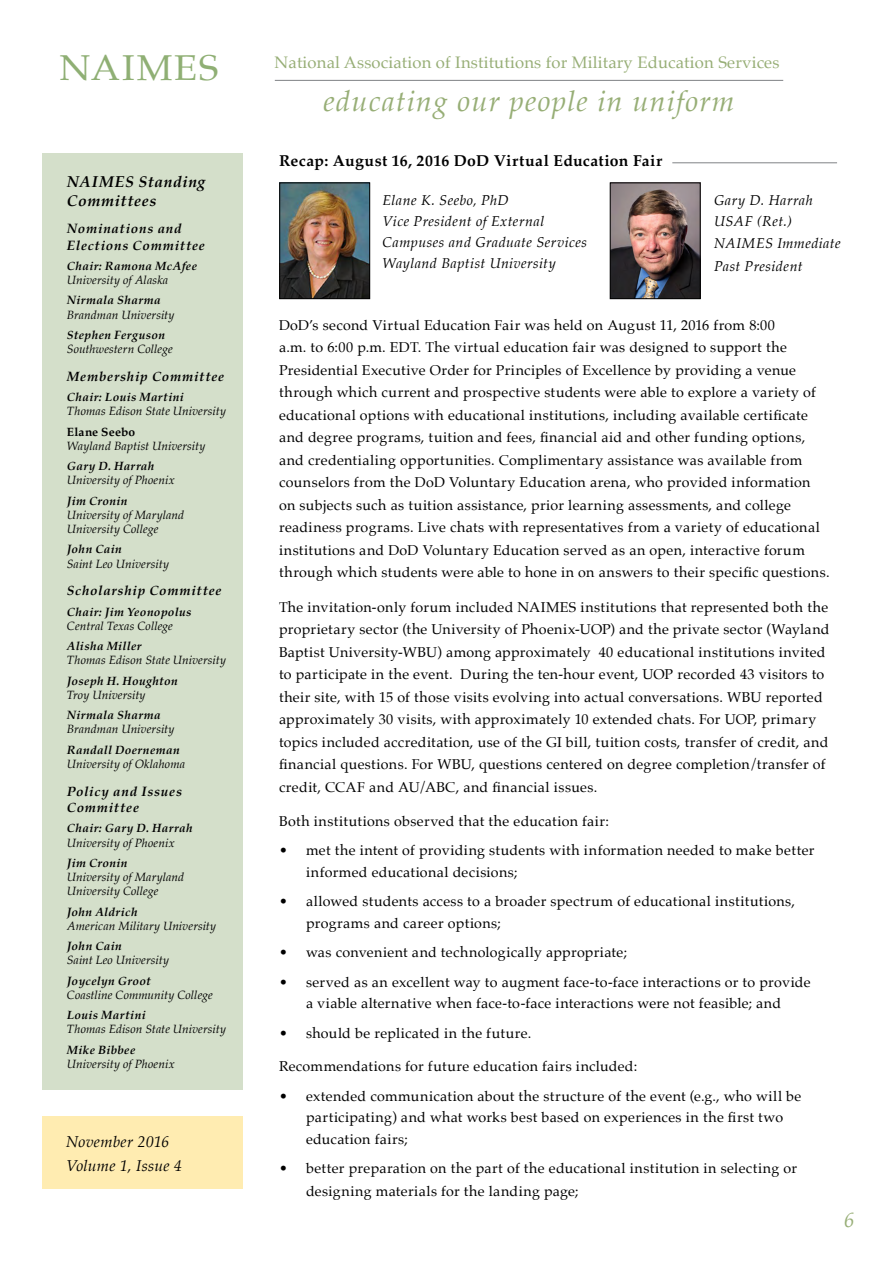
<style>
.page{position:relative;width:893px;height:1263px;background:#fff}
.page>*{position:absolute;margin:0;border:0;box-sizing:border-box;transform-origin:0 0}
.t1{font:36px "Palatino";letter-spacing:.045em;color:#8faf74;scale:1.05 1}
.t2{font:italic 29.1px "Palatino";letter-spacing:.04em;color:#97ae76}
.t3{font:italic 21px "Palatino";color:#97ae76}
.t4{font:16.65px "Palatino";letter-spacing:.01em;color:#97ae76}
.t5{font:700 15.75px "Palatino";letter-spacing:.02em;color:#000}
.t6{font:italic 15.75px/24px "Palatino";letter-spacing:.015em;color:#000}
.t7{font:italic 700 15.75px/19.5px "Palatino";letter-spacing:.04em;color:#000}
.t8{font:14.25px/22.5px "Palatino";letter-spacing:.025em;color:#000}
.t9{font:italic 14.25px/21px "Palatino";letter-spacing:.03em;color:#000}
.t10{font:italic 700 13.5px/16.5px "Palatino";letter-spacing:.055em;color:#000}
.t11{font:italic 12px/14.2px "Palatino";letter-spacing:.005em;color:#000}
.t12{font:italic 700 12px "Palatino";letter-spacing:.03em;color:#000}
.t13{font:700 12px "Palatino";letter-spacing:.015em;color:#000}
</style>
<div class="page">
<div style="left:43px;top:1116px;width:200px;height:72px;background:#ffecb1"></div>
<hr style="left:275px;top:80px;width:508px;height:1px;background:#808285">
<div style="left:42px;top:153px;width:200px;height:936px;background:#d4dfca"></div>
<hr style="left:672px;top:162px;width:165px;height:1px;background:#808285">
<img style="left:281px;top:185px;width:87px;height:112px">
<div style="left:279px;top:183px;width:91px;height:116px;border:1px solid #000"></div>
<img style="left:612px;top:185px;width:86px;height:112px">
<div style="left:610px;top:183px;width:90px;height:116px;border:1px solid #000"></div>
<h1 class="t1" style="left:59px;top:38px;width:153px">NAIMES</h1>
<p class="t4" style="left:275px;top:48px;width:506px">National Association of Institutions for Military Education Services</p>
<h2 class="t2" style="left:323px;top:76px;width:412px">educating our people in uniform</h2>
<p class="t7" style="left:67px;top:171px;width:140px">NAIMES Standing<br>Committees</p>
<p class="t10" style="left:67px;top:220px;width:139px">Nominations and<br>Elections Committee</p>
<p class="t12" style="left:67px;top:256px;width:132px">Chair: Ramona McAfee</p>
<p class="t11" style="left:67px;top:273px;width:103px">University of Alaska</p>
<p class="t12" style="left:67px;top:290px;width:95px">Nirmala Sharma</p>
<p class="t11" style="left:67px;top:307px;width:109px">Brandman University</p>
<p class="t12" style="left:67px;top:325px;width:100px">Stephen Ferguson</p>
<p class="t11" style="left:67px;top:342px;width:107px">Southwestern College</p>
<p class="t10" style="left:67px;top:368px;width:159px">Membership Committee</p>
<p class="t12" style="left:67px;top:387px;width:118px">Chair: Louis Martini</p>
<p class="t11" style="left:67px;top:404px;width:161px">Thomas Edison State University</p>
<p class="t13" style="left:67px;top:421px;width:70px">Elane Seebo</p>
<p class="t11" style="left:67px;top:438px;width:140px">Wayland Baptist University</p>
<p class="t12" style="left:67px;top:456px;width:89px">Gary D. Harrah</p>
<p class="t11" style="left:67px;top:473px;width:109px">University of Phoenix</p>
<p class="t12" style="left:67px;top:491px;width:62px">Jim Cronin</p>
<p class="t11" style="left:67px;top:507px;width:119px">University of Maryland<br>University College</p>
<p class="t12" style="left:67px;top:539px;width:56px">John Cain</p>
<p class="t11" style="left:67px;top:556px;width:104px">Saint Leo University</p>
<p class="t10" style="left:67px;top:582px;width:156px">Scholarship Committee</p>
<p class="t12" style="left:67px;top:602px;width:126px">Chair: Jim Yeonopolus</p>
<p class="t11" style="left:67px;top:618px;width:108px">Central Texas College</p>
<p class="t12" style="left:67px;top:636px;width:76px">Alisha Miller</p>
<p class="t11" style="left:67px;top:653px;width:161px">Thomas Edison State University</p>
<p class="t12" style="left:67px;top:671px;width:113px">Joseph H. Houghton</p>
<p class="t11" style="left:67px;top:687px;width:80px">Troy University</p>
<p class="t12" style="left:67px;top:705px;width:95px">Nirmala Sharma</p>
<p class="t11" style="left:67px;top:722px;width:109px">Brandman University</p>
<p class="t12" style="left:67px;top:740px;width:115px">Randall Doerneman</p>
<p class="t11" style="left:67px;top:756px;width:120px">University of Oklahoma</p>
<p class="t10" style="left:67px;top:783px;width:117px">Policy and Issues<br>Committee</p>
<p class="t12" style="left:67px;top:818px;width:127px">Chair: Gary D. Harrah</p>
<p class="t11" style="left:67px;top:835px;width:109px">University of Phoenix</p>
<p class="t12" style="left:67px;top:853px;width:62px">Jim Cronin</p>
<p class="t11" style="left:67px;top:870px;width:119px">University of Maryland<br>University College</p>
<p class="t12" style="left:67px;top:902px;width:72px">John Aldrich</p>
<p class="t11" style="left:67px;top:918px;width:151px">American Military University</p>
<p class="t12" style="left:67px;top:936px;width:56px">John Cain</p>
<p class="t11" style="left:67px;top:953px;width:104px">Saint Leo University</p>
<p class="t12" style="left:67px;top:971px;width:86px">Joycelyn Groot</p>
<p class="t11" style="left:67px;top:987px;width:147px">Coastline Community College</p>
<p class="t12" style="left:67px;top:1005px;width:80px">Louis Martini</p>
<p class="t11" style="left:67px;top:1022px;width:161px">Thomas Edison State University</p>
<p class="t12" style="left:67px;top:1040px;width:70px">Mike Bibbee</p>
<p class="t11" style="left:67px;top:1056px;width:109px">University of Phoenix</p>
<p class="t6" style="left:66px;top:1129px;width:118px">November 2016<br>Volume 1, Issue 4</p>
<p class="t5" style="left:279px;top:147px;width:385px">Recap: August 16, 2016 DoD Virtual Education Fair</p>
<p class="t9" style="left:383px;top:189px;width:206px">Elane K. Seebo, PhD<br>Vice President of External<br>Campuses and Graduate Services<br>Wayland Baptist University</p>
<p class="t9" style="left:714px;top:189px;width:100px">Gary D. Harrah<br>USAF (Ret.)</p>
<p class="t9" style="left:714px;top:232px;width:128px;line-height:22.5px">NAIMES Immediate<br>Past President</p>
<p class="t8" style="left:279px;top:313px;width:552px">DoD’s second Virtual Education Fair was held on August 11, 2016 from 8:00<br>a.m. to 6:00 p.m. EDT. The virtual education fair was designed to support the Presidential Executive Order for Principles of Excellence by providing a venue through which current and prospective students were able to explore a variety of educational options with educational institutions, including available certificate and degree programs, tuition and fees, financial aid and other funding options, and credentialing opportunities. Complimentary assistance was available from counselors from the DoD Voluntary Education arena, who provided information on subjects such as tuition assistance, prior learning assessments, and college readiness programs. Live chats with representatives from a variety of educational institutions and DoD Voluntary Education served as an open, interactive forum through which students were able to hone in on answers to their specific questions.</p>
<p class="t8" style="left:279px;top:595px;width:552px">The invitation-only forum included NAIMES institutions that represented both the proprietary sector (the University of Phoenix-UOP) and the private sector (Wayland Baptist University-WBU) among approximately 40 educational institutions invited to participate in the event. During the ten-hour event, UOP recorded 43 visitors to their site, with 15 of those visits evolving into actual conversations. WBU reported approximately 30 visits, with approximately 10 extended chats. For UOP, primary topics included accreditation, use of the GI bill, tuition costs, transfer of credit, and financial questions. For WBU, questions centered on degree completion/transfer of credit, CCAF and AU/ABC, and financial issues.</p>
<p class="t8" style="left:279px;top:810px;width:331px">Both institutions observed that the education fair:</p>
<p class="t8" style="left:306px;top:839px;width:510px;line-height:21.8px;text-indent:-27px">• met the intent of providing students with information needed to make better informed educational decisions;</p>
<p class="t8" style="left:306px;top:890px;width:490px;line-height:21.8px;text-indent:-27px">• allowed students access to a broader spectrum of educational institutions, programs and career options;</p>
<p class="t8" style="left:279px;top:941px;width:349px">• was convenient and technologically appropriate;</p>
<p class="t8" style="left:279px;top:971px;width:533px;line-height:21.8px;text-align:center">• served as an excellent way to augment face-to-face interactions or to provide a viable alternative when face-to-face interactions were not feasible; and</p>
<p class="t8" style="left:279px;top:1021px;width:254px">• should be replicated in the future.</p>
<p class="t8" style="left:279px;top:1055px;width:360px">Recommendations for future education fairs included:</p>
<p class="t8" style="left:306px;top:1085px;width:497px;line-height:21.8px;text-indent:-27px">• extended communication about the structure of the event (e.g., who will be participating) and what works best based on experiences in the first two education fairs;</p>
<p class="t8" style="left:306px;top:1157px;width:492px;text-indent:-27px">• better preparation on the part of the educational institution in selecting or designing materials for the landing page;</p>
<h3 class="t3" style="left:844px;top:1202px;width:12px">6</h3>
</div>
